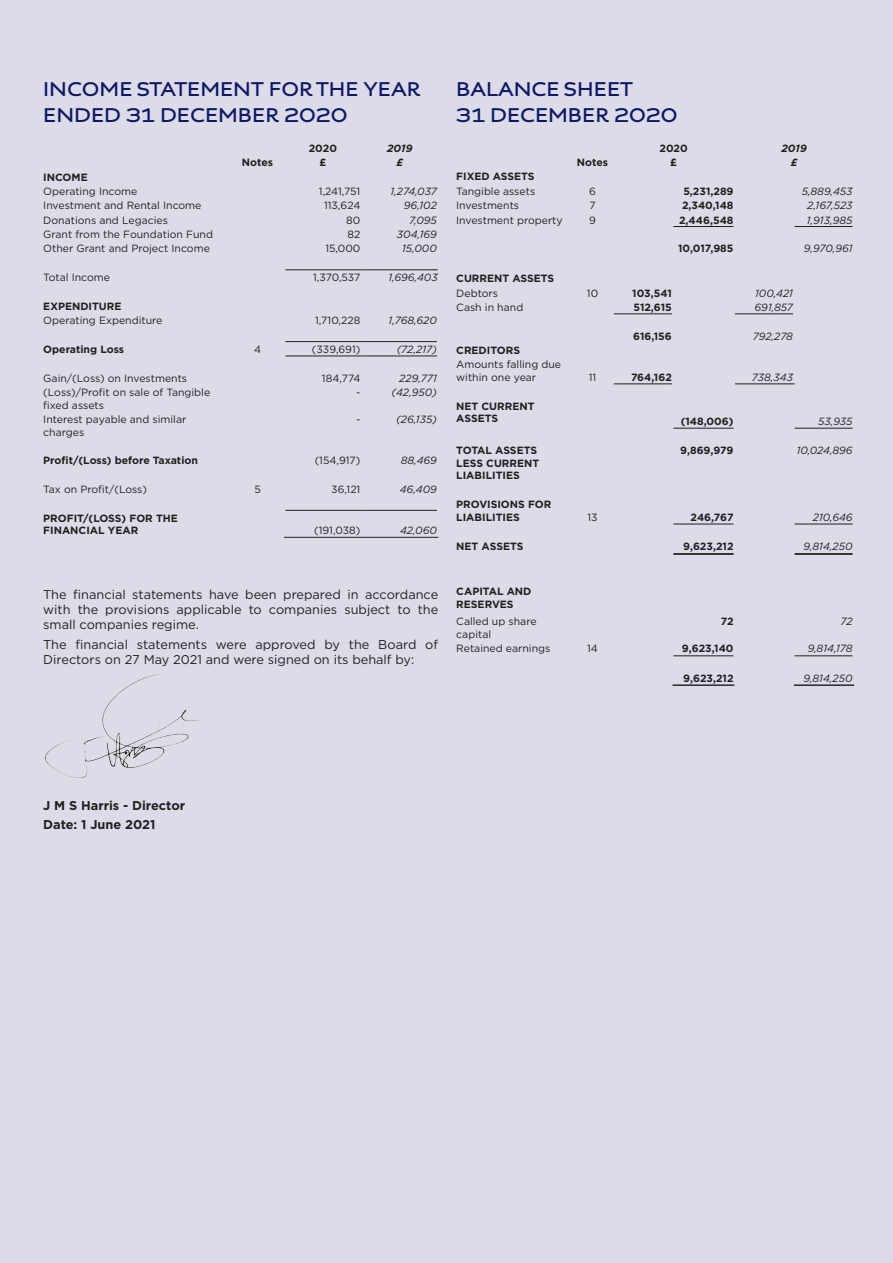
<style>
.page{position:relative;width:893px;height:1263px;background:#dbdce8}
.page>*{position:absolute;margin:0;border:0;box-sizing:border-box;transform-origin:0 0}
.t1{font:700 21px/25.2px "Aspect";color:#101865}
.t2{font:12.75px/15.3px "Gotham";color:#231f20;text-align:justify}
.t3{font:700 12.75px/19.5px "Gotham";color:#231f20}
.t4{font:10.5px/12.6px "Gotham";color:#231f20}
.t5{font:700 10.5px/12.6px "Gotham";color:#231f20}
.t6{font:italic 10.5px "Gotham";color:#231f20}
.t7{font:italic 700 10.5px "Gotham";color:#231f20}
</style>
<div class="page">
<hr style="left:285px;top:270px;width:76px;height:1px;background:#231f20">
<hr style="left:361px;top:270px;width:77px;height:1px;background:#231f20">
<hr style="left:285px;top:341px;width:76px;height:1px;background:#231f20">
<hr style="left:361px;top:341px;width:76px;height:1px;background:#231f20">
<hr style="left:285px;top:356px;width:76px;height:1px;background:#231f20">
<hr style="left:361px;top:356px;width:76px;height:1px;background:#231f20">
<hr style="left:285px;top:510px;width:76px;height:1px;background:#231f20">
<hr style="left:361px;top:510px;width:76px;height:1px;background:#231f20">
<hr style="left:284px;top:537px;width:77px;height:1px;background:#231f20">
<hr style="left:361px;top:537px;width:77px;height:1px;background:#231f20">
<img style="left:45px;top:674px;width:154px;height:104px">
<hr style="left:673px;top:226px;width:60px;height:1px;background:#231f20">
<hr style="left:794px;top:226px;width:59px;height:1px;background:#231f20">
<hr style="left:614px;top:314px;width:58px;height:1px;background:#231f20">
<hr style="left:735px;top:314px;width:58px;height:1px;background:#231f20">
<hr style="left:614px;top:384px;width:58px;height:1px;background:#231f20">
<hr style="left:735px;top:384px;width:59px;height:1px;background:#231f20">
<hr style="left:673px;top:428px;width:60px;height:1px;background:#231f20">
<hr style="left:794px;top:428px;width:59px;height:1px;background:#231f20">
<hr style="left:673px;top:524px;width:60px;height:1px;background:#231f20">
<hr style="left:794px;top:524px;width:59px;height:1px;background:#231f20">
<hr style="left:673px;top:655px;width:60px;height:1px;background:#231f20">
<hr style="left:794px;top:655px;width:59px;height:1px;background:#231f20">
<hr style="left:673px;top:685px;width:61px;height:1px;background:#231f20">
<hr style="left:794px;top:685px;width:60px;height:1px;background:#231f20">
<hr style="left:794px;top:553px;width:59px;height:1px;background:#231f20">
<hr style="left:794px;top:554px;width:59px;height:1px;background:#231f20">
<hr style="left:673px;top:553px;width:60px;height:1px;background:#231f20">
<hr style="left:673px;top:554px;width:60px;height:1px;background:#231f20">
<h1 class="t1" style="left:43px;top:79px;width:379px">INCOME STATEMENT FOR THE YEAR<br>ENDED 31 DECEMBER 2020</h1>
<p class="t5" style="left:309px;top:142px;width:30px">2020</p>
<p class="t7" style="left:387px;top:141px;width:27px">2019</p>
<p class="t5" style="left:242px;top:156px;width:33px">Notes</p>
<p class="t5" style="left:320px;top:156px;width:8px">£</p>
<p class="t7" style="left:396px;top:156px;width:8px">£</p>
<p class="t5" style="left:43px;top:171px;width:46px">INCOME</p>
<p class="t4" style="left:43px;top:185px;width:96px">Operating Income</p>
<p class="t4" style="left:319px;top:185px;width:43px">1,241,751</p>
<p class="t6" style="left:390px;top:185px;width:48px">1,274,037</p>
<p class="t4" style="left:43px;top:199px;width:160px">Investment and Rental Income</p>
<p class="t4" style="left:324px;top:199px;width:38px">113,624</p>
<p class="t6" style="left:404px;top:199px;width:35px">96,102</p>
<p class="t4" style="left:43px;top:214px;width:126px">Donations and Legacies</p>
<p class="t4" style="left:346px;top:214px;width:16px">80</p>
<p class="t6" style="left:409px;top:213px;width:29px">7,095</p>
<p class="t4" style="left:43px;top:228px;width:171px">Grant from the Foundation Fund</p>
<p class="t4" style="left:347px;top:228px;width:14px">82</p>
<p class="t6" style="left:397px;top:228px;width:41px">304,169</p>
<p class="t4" style="left:43px;top:242px;width:168px">Other Grant and Project Income</p>
<p class="t4" style="left:325px;top:242px;width:37px">15,000</p>
<p class="t6" style="left:402px;top:242px;width:36px">15,000</p>
<p class="t4" style="left:43px;top:271px;width:68px">Total Income</p>
<p class="t4" style="left:313px;top:271px;width:49px">1,370,537</p>
<p class="t6" style="left:388px;top:271px;width:51px">1,696,403</p>
<p class="t5" style="left:43px;top:300px;width:80px">EXPENDITURE</p>
<p class="t4" style="left:43px;top:314px;width:121px">Operating Expenditure</p>
<p class="t4" style="left:315px;top:314px;width:47px">1,710,228</p>
<p class="t6" style="left:389px;top:314px;width:50px">1,768,620</p>
<p class="t5" style="left:43px;top:343px;width:82px">Operating Loss</p>
<p class="t4" style="left:254px;top:343px;width:9px">4</p>
<p class="t4" style="left:312px;top:343px;width:50px">(339,691)</p>
<p class="t6" style="left:397px;top:343px;width:42px">(72,217)</p>
<p class="t4" style="left:43px;top:371px;width:145px">Gain/(Loss) on Investments</p>
<p class="t4" style="left:322px;top:371px;width:40px">184,774</p>
<p class="t6" style="left:399px;top:371px;width:39px">229,771</p>
<p class="t4" style="left:43px;top:386px;width:168px">(Loss)/Profit on sale of Tangible fixed assets</p>
<p class="t4" style="left:356px;top:386px;width:6px">-</p>
<p class="t6" style="left:392px;top:386px;width:47px">(42,950)</p>
<p class="t4" style="left:43px;top:413px;width:145px">Interest payable and similar charges</p>
<p class="t4" style="left:356px;top:413px;width:6px">-</p>
<p class="t6" style="left:396px;top:413px;width:42px">(26,135)</p>
<p class="t5" style="left:43px;top:454px;width:156px">Profit/(Loss) before Taxation</p>
<p class="t4" style="left:315px;top:454px;width:47px">(154,917)</p>
<p class="t6" style="left:401px;top:454px;width:38px">88,469</p>
<p class="t4" style="left:43px;top:483px;width:105px">Tax on Profit/(Loss)</p>
<p class="t4" style="left:254px;top:483px;width:8px">5</p>
<p class="t4" style="left:331px;top:483px;width:31px">36,121</p>
<p class="t6" style="left:400px;top:483px;width:39px">46,409</p>
<p class="t5" style="left:43px;top:512px;width:136px">PROFIT/(LOSS) FOR THE<br>FINANCIAL YEAR</p>
<p class="t4" style="left:314px;top:524px;width:48px">(191,038)</p>
<p class="t6" style="left:400px;top:524px;width:38px">42,060</p>
<p class="t2" style="left:43px;top:586px;width:396px">The financial statements have been prepared in accordance with the provisions applicable to companies subject to the small companies regime.</p>
<p class="t2" style="left:43px;top:636px;width:396px">The financial statements were approved by the Board of<br>Directors on 27 May 2021 and were signed on its behalf by:</p>
<h1 class="t1" style="left:456px;top:79px;width:223px">BALANCE SHEET<br>31 DECEMBER 2020</h1>
<p class="t5" style="left:659px;top:142px;width:30px">2020</p>
<p class="t7" style="left:781px;top:141px;width:27px">2019</p>
<p class="t5" style="left:577px;top:156px;width:33px">Notes</p>
<p class="t5" style="left:670px;top:156px;width:8px">£</p>
<p class="t7" style="left:791px;top:155px;width:8px">£</p>
<p class="t5" style="left:456px;top:170px;width:80px">FIXED ASSETS</p>
<p class="t4" style="left:456px;top:185px;width:80px">Tangible assets</p>
<p class="t4" style="left:589px;top:185px;width:8px">6</p>
<p class="t5" style="left:683px;top:185px;width:52px">5,231,289</p>
<p class="t6" style="left:802px;top:184px;width:52px">5,889,453</p>
<p class="t4" style="left:456px;top:199px;width:64px">Investments</p>
<p class="t4" style="left:589px;top:199px;width:8px">7</p>
<p class="t5" style="left:682px;top:199px;width:53px">2,340,148</p>
<p class="t6" style="left:807px;top:199px;width:47px">2,167,523</p>
<p class="t4" style="left:456px;top:213px;width:108px">Investment property</p>
<p class="t4" style="left:589px;top:213px;width:8px">9</p>
<p class="t5" style="left:679px;top:213px;width:56px">2,446,548</p>
<p class="t6" style="left:807px;top:213px;width:47px">1,913,985</p>
<p class="t5" style="left:678px;top:242px;width:57px">10,017,985</p>
<p class="t6" style="left:804px;top:242px;width:50px">9,970,961</p>
<p class="t5" style="left:456px;top:272px;width:100px">CURRENT ASSETS</p>
<p class="t4" style="left:456px;top:286px;width:43px">Debtors</p>
<p class="t4" style="left:587px;top:286px;width:13px">10</p>
<p class="t5" style="left:632px;top:286px;width:41px">103,541</p>
<p class="t6" style="left:755px;top:286px;width:39px">100,421</p>
<p class="t4" style="left:456px;top:301px;width:69px">Cash in hand</p>
<p class="t5" style="left:633px;top:301px;width:40px">512,615</p>
<p class="t6" style="left:755px;top:300px;width:40px">691,857</p>
<p class="t5" style="left:633px;top:329px;width:40px">616,156</p>
<p class="t6" style="left:753px;top:329px;width:42px">792,278</p>
<p class="t5" style="left:456px;top:344px;width:65px">CREDITORS</p>
<p class="t4" style="left:456px;top:358px;width:106px">Amounts falling due within one year</p>
<p class="t4" style="left:589px;top:371px;width:9px">11</p>
<p class="t5" style="left:631px;top:371px;width:42px">764,162</p>
<p class="t6" style="left:752px;top:370px;width:43px">738,343</p>
<p class="t5" style="left:456px;top:399px;width:80px">NET CURRENT<br>ASSETS</p>
<p class="t5" style="left:681px;top:415px;width:54px">(148,006)</p>
<p class="t6" style="left:818px;top:415px;width:36px">53,935</p>
<p class="t5" style="left:456px;top:444px;width:85px">TOTAL ASSETS<br>LESS CURRENT<br>LIABILITIES</p>
<p class="t5" style="left:680px;top:444px;width:55px">9,869,979</p>
<p class="t6" style="left:797px;top:443px;width:57px">10,024,896</p>
<p class="t5" style="left:456px;top:498px;width:97px">PROVISIONS FOR<br>LIABILITIES</p>
<p class="t4" style="left:587px;top:511px;width:12px">13</p>
<p class="t5" style="left:691px;top:511px;width:44px">246,767</p>
<p class="t6" style="left:813px;top:511px;width:41px">210,646</p>
<p class="t5" style="left:456px;top:540px;width:69px">NET ASSETS</p>
<p class="t5" style="left:683px;top:540px;width:52px">9,623,212</p>
<p class="t6" style="left:803px;top:540px;width:51px">9,814,250</p>
<p class="t5" style="left:456px;top:585px;width:77px">CAPITAL AND<br>RESERVES</p>
<p class="t4" style="left:456px;top:615px;width:82px">Called up share capital</p>
<p class="t5" style="left:721px;top:615px;width:14px">72</p>
<p class="t6" style="left:840px;top:615px;width:14px">72</p>
<p class="t4" style="left:456px;top:642px;width:96px">Retained earnings</p>
<p class="t4" style="left:587px;top:642px;width:12px">14</p>
<p class="t5" style="left:682px;top:642px;width:53px">9,623,140</p>
<p class="t6" style="left:808px;top:642px;width:46px">9,814,178</p>
<p class="t5" style="left:683px;top:672px;width:52px">9,623,212</p>
<p class="t6" style="left:803px;top:672px;width:51px">9,814,250</p>
<p class="t3" style="left:43px;top:795px;width:143px">J M S Harris - Director<br>Date: 1 June 2021</p>
</div>
